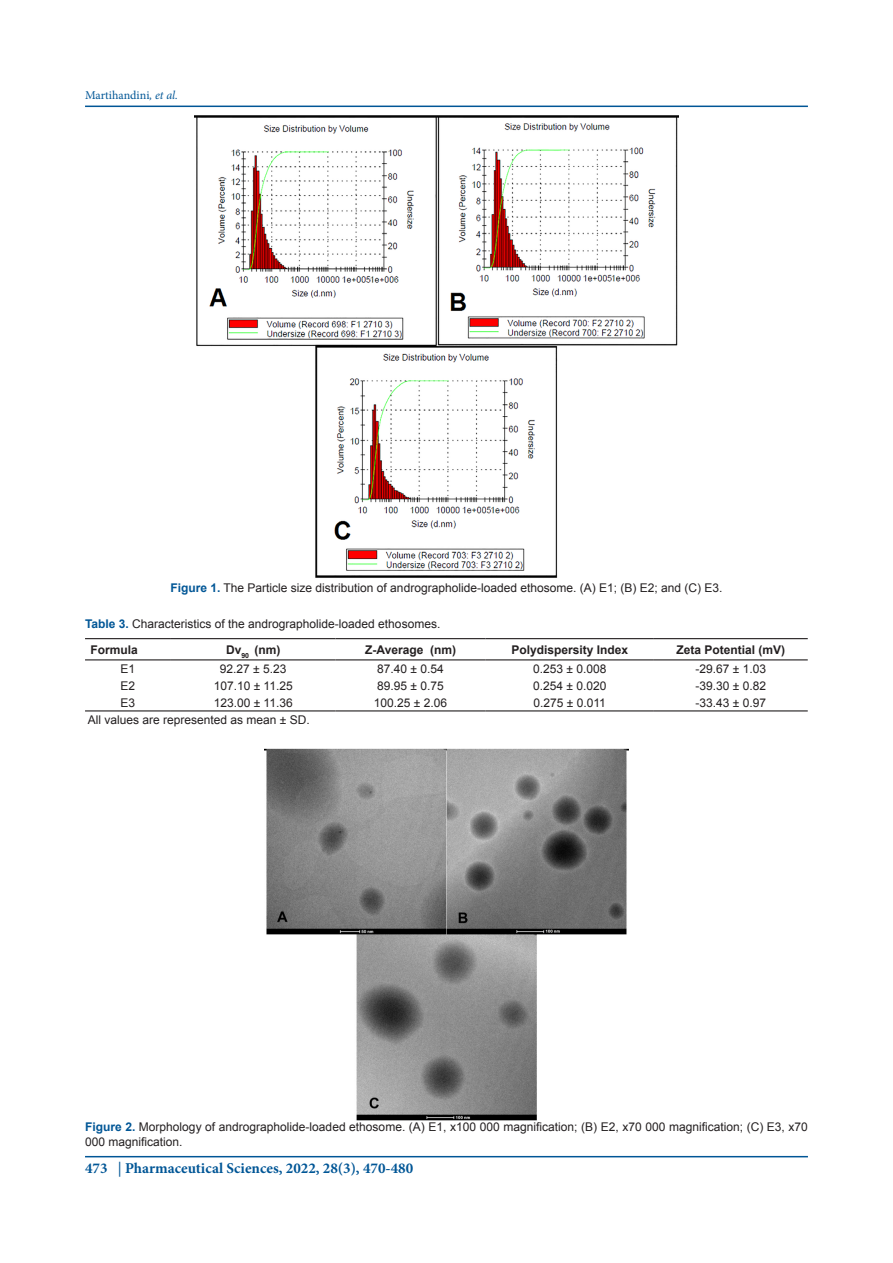
<style>
.page{position:relative;width:893px;height:1263px;background:#fff}
.page>*{position:absolute;margin:0;border:0;box-sizing:border-box;transform-origin:0 0}
.t1{font:700 15px "Minion Pro";color:#005696}
.List_Paragraph{font:12px/14.4px "Arial";color:#231f20}
.t2{font:700 12px "Arial";color:#231f20}
.t3{font:12px "Minion Pro";color:#005696}
.s1{font-style:italic}
.s2{font-weight:700;color:#005696}
.s3{font-weight:500}
</style>
<div class="page">
<hr style="left:85px;top:106px;width:723px;height:1px;background:#005696">
<hr style="left:85px;top:1156px;width:723px;height:1px;background:#005696">
<img style="left:194px;top:115px;width:485px;height:463px">
<svg style="left:171px;top:639px;width:637px;height:22px"></svg>
<hr style="left:85px;top:638px;width:86px;height:1px;background:#231f20">
<hr style="left:171px;top:638px;width:165px;height:1px;background:#231f20">
<hr style="left:336px;top:638px;width:150px;height:1px;background:#231f20">
<hr style="left:486px;top:638px;width:168px;height:1px;background:#231f20">
<hr style="left:654px;top:638px;width:154px;height:1px;background:#231f20">
<hr style="left:85px;top:659px;width:86px;height:1px;background:#231f20">
<hr style="left:171px;top:659px;width:165px;height:1px;background:#231f20">
<hr style="left:336px;top:659px;width:150px;height:1px;background:#231f20">
<hr style="left:486px;top:659px;width:168px;height:1px;background:#231f20">
<hr style="left:654px;top:659px;width:154px;height:1px;background:#231f20">
<hr style="left:85px;top:710px;width:86px;height:1px;background:#231f20">
<hr style="left:171px;top:710px;width:165px;height:1px;background:#231f20">
<hr style="left:336px;top:710px;width:150px;height:1px;background:#231f20">
<hr style="left:486px;top:710px;width:168px;height:1px;background:#231f20">
<hr style="left:654px;top:710px;width:154px;height:1px;background:#231f20">
<img style="left:264px;top:749px;width:365px;height:372px">
<p class="t3" style="left:85px;top:87px;width:94px">Martihandini<span class="s1">, et al.</span></p>
<p class="List_Paragraph" style="left:170px;top:581px;width:554px"><span class="s2">Figure 1.</span> The Particle size distribution of andrographolide-loaded ethosome. (A) E1; (B) E2; and (C) E3.</p>
<p class="List_Paragraph" style="left:85px;top:616px;width:357px"><span class="s2">Table 3.</span> Characteristics of the andrographolide-loaded ethosomes.</p>
<p class="t2" style="left:90px;top:642px;width:49px">Formula</p>
<p class="t2" style="left:226px;top:642px;width:56px">Dv<sub>90</sub> (nm)</p>
<p class="t2" style="left:365px;top:642px;width:92px">Z-Average (nm)</p>
<p class="t2" style="left:511px;top:642px;width:118px">Polydispersity Index</p>
<p class="t2" style="left:676px;top:642px;width:110px">Zeta Potential (mV)</p>
<p class="List_Paragraph" style="left:121px;top:662px;width:16px">E1</p>
<p class="List_Paragraph" style="left:220px;top:662px;width:68px">92.27 ± 5.23</p>
<p class="List_Paragraph" style="left:377px;top:662px;width:68px">87.40 ± 0.54</p>
<p class="List_Paragraph" style="left:533px;top:662px;width:75px">0.253 ± 0.008</p>
<p class="List_Paragraph" style="left:695px;top:662px;width:72px">-29.67 ± 1.03</p>
<p class="List_Paragraph" style="left:121px;top:679px;width:16px">E2</p>
<p class="List_Paragraph" style="left:214px;top:679px;width:81px">107.10 ± 11.25</p>
<p class="List_Paragraph" style="left:377px;top:679px;width:68px">89.95 ± 0.75</p>
<p class="List_Paragraph" style="left:533px;top:679px;width:75px">0.254 ± 0.020</p>
<p class="List_Paragraph" style="left:695px;top:679px;width:72px">-39.30 ± 0.82</p>
<p class="List_Paragraph" style="left:121px;top:696px;width:16px">E3</p>
<p class="List_Paragraph" style="left:214px;top:696px;width:81px">123.00 ± 11.36</p>
<p class="List_Paragraph" style="left:374px;top:696px;width:75px">100.25 ± 2.06</p>
<p class="List_Paragraph" style="left:534px;top:696px;width:74px">0.275 ± 0.011</p>
<p class="List_Paragraph" style="left:695px;top:696px;width:72px">-33.43 ± 0.97</p>
<p class="List_Paragraph" style="left:88px;top:713px;width:224px">All values are represented as mean ± SD.</p>
<p class="List_Paragraph" style="left:85px;top:1120px;width:724px"><span class="s2">Figure 2.</span> Morphology of andrographolide-loaded ethosome. (A) E1, x100 000 magnification; (B) E2, x70 000 magnification; (C) E3, x70<br>000 magnification.</p>
<p class="t1" style="left:85px;top:1158px;width:330px">473 <span class="s3">|</span> Pharmaceutical Sciences, 2022, 28(3), 470-480</p>
</div>
